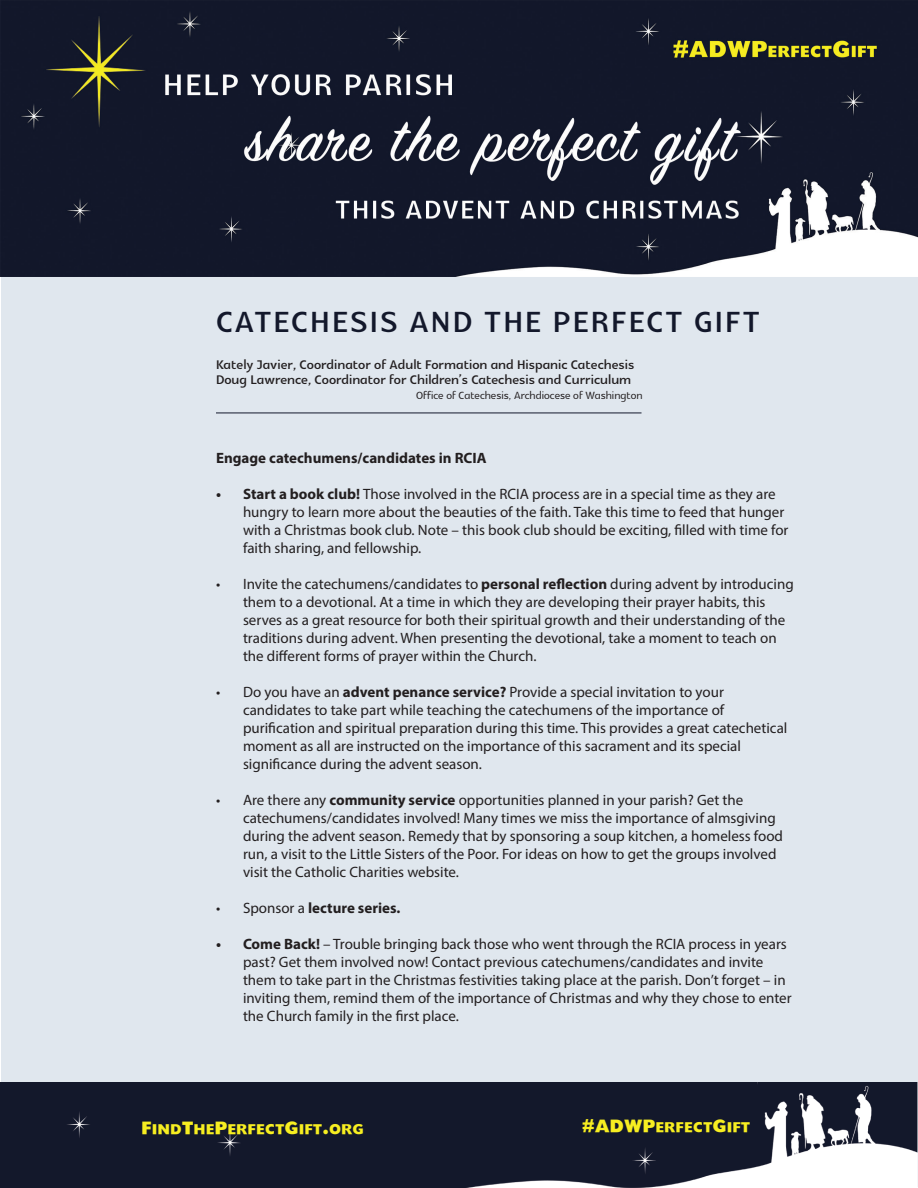
<style>
.page{position:relative;width:918px;height:1188px;background:#fff}
.page>*{position:absolute;margin:0;border:0;box-sizing:border-box;transform-origin:0 0}
.t1{font:700 42px "Glametrix";letter-spacing:.05em;color:#13182b}
.t2{font:700 18px/15px "Glametrix";color:#231f20}
.t3{font:16.5px "Headline NEWS";color:#f7ee21}
.t4{font:15px/18px "Myriad Pro";color:#231f20}
.t5{font:700 15px "Myriad Pro";color:#231f20}
.t6{font:15px "Glametrix";color:#231f20}
.s1{font-weight:700}
.s2{font-weight:400}
</style>
<div class="page">
<div style="left:2px;top:0;width:916px;height:1186px;background:#e0e7ee"></div>
<img style="left:0;top:0;width:918px;height:277px">
<hr style="left:216px;top:413px;width:426px;height:1px;background:#13182b">
<img style="left:0;top:1082px;width:918px;height:106px">
<h1 class="t1" style="left:216px;top:301px;width:545px">CATECHESIS AND THE PERFECT GIFT</h1>
<p class="t2" style="left:216px;top:358px;width:420px">Kately Javier, Coordinator of Adult Formation and Hispanic Catechesis<br>Doug Lawrence, Coordinator for Children’s Catechesis and Curriculum</p>
<p class="t6" style="left:416px;top:388px;width:228px">Office of Catechesis, Archdiocese of Washington</p>
<p class="t5" style="left:216px;top:448px;width:272px">Engage catechumens/candidates in RCIA</p>
<p class="t4" style="left:243px;top:484px;width:547px;text-indent:-27px"><span class="s1">• Start a book club!</span> Those involved in the RCIA process are in a special time as they are hungry to learn more about the beauties of the faith. Take this time to feed that hunger with a Christmas book club. Note – this book club should be exciting, filled with time for faith sharing, and fellowship.</p>
<p class="t4" style="left:243px;top:574px;width:552px;text-indent:-27px">• Invite the catechumens/candidates to <span class="s1">personal reflection</span> during advent by introducing them to a devotional. At a time in which they are developing their prayer habits, this serves as a great resource for both their spiritual growth and their understanding of the traditions during advent. When presenting the devotional, take a moment to teach on the different forms of prayer within the Church.</p>
<p class="t4" style="left:243px;top:682px;width:546px;text-indent:-27px">• Do you have an <span class="s1">advent penance service?</span> Provide a special invitation to your candidates to take part while teaching the catechumens of the importance of purification and spiritual preparation during this time. This provides a great catechetical moment as all are instructed on the importance of this sacrament and its special significance during the advent season.</p>
<p class="t4" style="left:243px;top:790px;width:542px;text-indent:-27px">• Are there any <span class="s1">community service</span> opportunities planned in your parish? Get the catechumens/candidates involved! Many times we miss the importance of almsgiving during the advent season. Remedy that by sponsoring a soup kitchen, a homeless food run, a visit to the Little Sisters of the Poor. For ideas on how to get the groups involved visit the Catholic Charities website.</p>
<p class="t5" style="left:216px;top:898px;width:186px"><span class="s2">• Sponsor a</span> lecture series.</p>
<p class="t4" style="left:243px;top:934px;width:550px;text-indent:-27px"><span class="s1">• Come Back!</span> – Trouble bringing back those who went through the RCIA process in years past? Get them involved now! Contact previous catechumens/candidates and invite them to take part in the Christmas festivities taking place at the parish. Don’t forget – in inviting them, remind them of the importance of Christmas and why they chose to enter the Church family in the first place.</p>
<p class="t3" style="left:141px;top:1120px;width:224px">FindThePerfectGift.org</p>
<p class="t3" style="left:582px;top:1119px;width:170px">#ADWPerfectGift</p>
</div>
